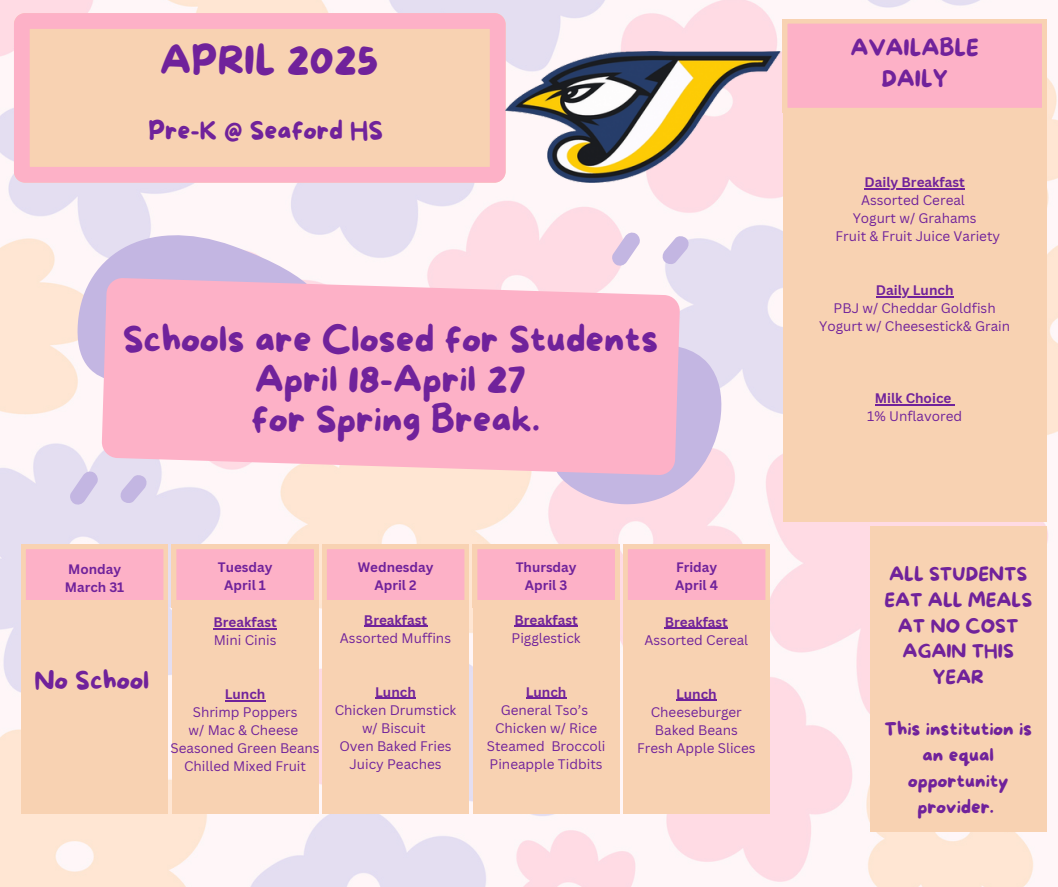
<style>
.page{position:relative;width:1058px;height:887px;background:#fff}
.page>*{position:absolute;margin:0;border:0;box-sizing:border-box;transform-origin:0 0}
.t1{font:39.15px "More Sugar";color:#70229b}
.t2{font:36.15px/40px "More Sugar";color:#70229b;text-align:center}
.t3{font:25.5px "More Sugar";color:#70229b}
.t4{font:25.2px "More Sugar";color:#70229b}
.t5{font:22.35px/30.3px "More Sugar";color:#70229b;text-align:center}
.t6{font:18.75px/25.8px "More Sugar";color:#70229b;text-align:center}
.t7{font:13.5px "Canva Sans";color:#70229b}
.t8{font:700 13.5px "Canva Sans";color:#70229b}
.t9{font:700 13.35px "Canva Sans";color:#70229b}
</style>
<div class="page">
<img style="left:0;top:0;width:1058px;height:886px">
<svg style="left:14px;top:13px;width:491px;height:170px;background:#f9cab7"></svg>
<svg style="left:783px;top:19px;width:263px;height:91px;background:#fcb4c4"></svg>
<div style="left:783px;top:110px;width:263px;height:411px;background:#f8d2b2"></div>
<div style="left:870px;top:526px;width:176px;height:305px;background:#f8d2b2"></div>
<div style="left:21px;top:600px;width:147px;height:214px;background:#f8d2b2"></div>
<div style="left:172px;top:600px;width:146px;height:214px;background:#f8d2b2"></div>
<div style="left:322px;top:600px;width:147px;height:214px;background:#f8d2b2"></div>
<div style="left:473px;top:600px;width:146px;height:214px;background:#f8d2b2"></div>
<svg style="left:21px;top:544px;width:748px;height:68px;background:#fbbac1"></svg>
<div style="left:623px;top:600px;width:147px;height:214px;background:#f8d2b2"></div>
<img style="left:505px;top:52px;width:275px;height:130px">
<svg style="left:69px;top:214px;width:653px;height:291px"></svg>
<svg style="left:102px;top:278px;width:578px;height:197px;background:#fcb5ca"></svg>
<hr style="left:864px;top:188px;width:100px;height:1px;background:#70229b">
<hr style="left:875px;top:296px;width:78px;height:1px;background:#70229b">
<hr style="left:874px;top:404px;width:77px;height:1px;background:#70229b">
<hr style="left:664px;top:628px;width:64px;height:1px;background:#70229b">
<hr style="left:676px;top:699px;width:40px;height:2px;background:#70229b">
<hr style="left:213px;top:628px;width:64px;height:1px;background:#70229b">
<hr style="left:225px;top:700px;width:40px;height:1px;background:#70229b">
<hr style="left:364px;top:626px;width:63px;height:1px;background:#70229b">
<hr style="left:375px;top:697px;width:41px;height:2px;background:#70229b">
<hr style="left:514px;top:626px;width:63px;height:1px;background:#70229b">
<hr style="left:526px;top:697px;width:40px;height:2px;background:#70229b">
<p class="t1" style="left:160px;top:39px;width:220px">APRIL 2025</p>
<p class="t4" style="left:148px;top:117px;width:236px">Pre-K @ Seaford HS</p>
<p class="t2" style="left:123px;top:321px;width:537px">Schools are Closed for Students<br>April 18-April 27<br>for Spring Break.</p>
<p class="t9" style="left:68px;top:559px;width:54px">Monday</p>
<p class="t9" style="left:65px;top:577px;width:61px">March 31</p>
<h2 class="t9" style="left:218px;top:557px;width:56px">Tuesday</h2>
<h4 class="t9" style="left:224px;top:575px;width:43px">April 1</h4>
<p class="t9" style="left:358px;top:557px;width:77px">Wednesday</p>
<p class="t9" style="left:374px;top:575px;width:44px">April 2</p>
<p class="t9" style="left:515px;top:557px;width:62px">Thursday</p>
<p class="t9" style="left:525px;top:575px;width:44px">April 3</p>
<p class="t9" style="left:676px;top:557px;width:43px">Friday</p>
<p class="t9" style="left:675px;top:575px;width:44px">April 4</p>
<p class="t3" style="left:35px;top:666px;width:116px">No School</p>
<p class="t8" style="left:213px;top:612px;width:65px">Breakfast</p>
<p class="t7" style="left:214px;top:630px;width:64px">Mini Cinis</p>
<p class="t8" style="left:225px;top:684px;width:42px">Lunch</p>
<p class="t7" style="left:193px;top:702px;width:106px">Shrimp Poppers</p>
<p class="t7" style="left:189px;top:720px;width:111px">w/ Mac &amp; Cheese</p>
<p class="t7" style="left:171px;top:738px;width:150px">Seasoned Green Beans</p>
<p class="t7" style="left:184px;top:756px;width:123px">Chilled Mixed Fruit</p>
<p class="t8" style="left:364px;top:610px;width:65px">Breakfast</p>
<p class="t7" style="left:340px;top:628px;width:113px">Assorted Muffins</p>
<p class="t8" style="left:375px;top:682px;width:42px">Lunch</p>
<p class="t7" style="left:335px;top:700px;width:123px">Chicken Drumstick</p>
<p class="t7" style="left:362px;top:718px;width:65px">w/ Biscuit</p>
<p class="t7" style="left:339px;top:736px;width:114px">Oven Baked Fries</p>
<p class="t7" style="left:349px;top:754px;width:94px">Juicy Peaches</p>
<p class="t8" style="left:514px;top:610px;width:65px">Breakfast</p>
<p class="t7" style="left:511px;top:628px;width:70px">Pigglestick</p>
<p class="t8" style="left:526px;top:682px;width:42px">Lunch</p>
<p class="t7" style="left:501px;top:700px;width:89px">General Tso’s</p>
<p class="t7" style="left:495px;top:718px;width:103px">Chicken w/ Rice</p>
<p class="t7" style="left:487px;top:736px;width:120px">Steamed Broccoli</p>
<p class="t7" style="left:489px;top:754px;width:114px">Pineapple Tidbits</p>
<p class="t8" style="left:664px;top:612px;width:65px">Breakfast</p>
<p class="t7" style="left:644px;top:630px;width:105px">Assorted Cereal</p>
<h3 class="t8" style="left:676px;top:684px;width:42px">Lunch</h3>
<p class="t7" style="left:651px;top:702px;width:93px">Cheeseburger</p>
<p class="t7" style="left:655px;top:720px;width:84px">Baked Beans</p>
<p class="t7" style="left:637px;top:738px;width:120px">Fresh Apple Slices</p>
<p class="t5" style="left:850px;top:34px;width:130px">AVAILABLE<br>DAILY</p>
<p class="t8" style="left:864px;top:173px;width:102px">Daily Breakfast</p>
<p class="t7" style="left:861px;top:191px;width:105px">Assorted Cereal</p>
<p class="t7" style="left:852px;top:209px;width:125px">Yogurt w/ Grahams</p>
<p class="t7" style="left:835px;top:227px;width:166px">Fruit &amp; Fruit Juice Variety</p>
<p class="t8" style="left:875px;top:281px;width:79px">Daily Lunch</p>
<p class="t7" style="left:833px;top:299px;width:164px">PBJ w/ Cheddar Goldfish</p>
<p class="t7" style="left:819px;top:317px;width:192px">Yogurt w/ Cheesestick&amp; Grain</p>
<p class="t8" style="left:874px;top:389px;width:78px">Milk Choice</p>
<p class="t7" style="left:867px;top:407px;width:96px">1% Unflavored</p>
<h3 class="t6" style="left:884px;top:561px;width:149px">ALL STUDENTS<br>EAT ALL MEALS<br>AT NO COST<br>AGAIN THIS<br>YEAR</h3>
<h1 class="t6" style="left:884px;top:717px;width:149px">This institution is an equal opportunity provider.</h1>
</div>
